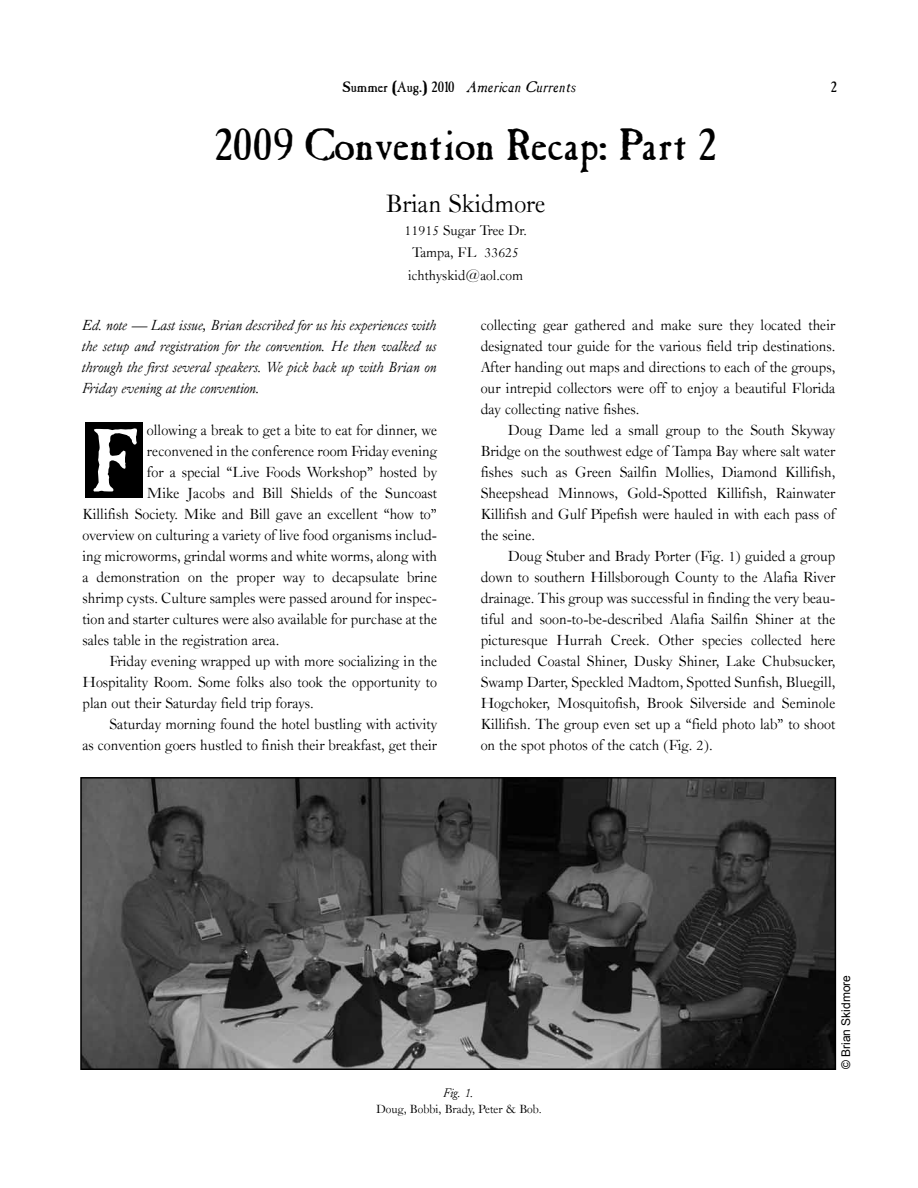
<style>
.page{position:relative;width:918px;height:1188px;background:#fff}
.page>*{position:absolute;margin:0;border:0;box-sizing:border-box;transform-origin:0 0}
.t1{font:90px "Caslon Antique";color:#fff}
.t2{font:45px "Caslon Antique";color:#000}
.t3{font:27px "Caslon Old Face BT";color:#000}
.t4{font:15.75px/21px "Caslon Old Face BT";color:#000;text-align:justify}
.t5{font:italic 15.75px/21px "Caslon Old Face BT";color:#000;text-align:justify}
.t6{font:15px/22.5px "Caslon Old Face BT";color:#000}
.t7{font:15px "Caslon Antique";color:#000}
.t8{font:italic 13.5px "Caslon Old Face BT";color:#000}
.t9{font:12.75px "Caslon Old Face BT";color:#000}
.t10{font:12px "Arial";color:#000}
.s1{font-style:italic}
</style>
<div class="page">
<div style="left:85px;top:422px;width:57px;height:76px;background:#000"></div>
<img style="left:83px;top:780px;width:750px;height:287px">
<div style="left:80px;top:777px;width:756px;height:293px;border:2px solid #000"></div>
<p class="t7" style="left:343px;top:81px;width:234px">Summer (Aug.) 2010 <span class="s1">American Currents</span></p>
<p class="t7" style="left:831px;top:80px;width:8px">2</p>
<h2 class="t2" style="left:215px;top:124px;width:504px">2009 Convention Recap: Part 2</h2>
<h3 class="t3" style="left:386px;top:187px;width:161px">Brian Skidmore</h3>
<p class="t6" style="left:405px;top:218px;width:124px">11915 Sugar Tree Dr.<br>Tampa, FL 33625 ichthyskid@aol.com</p>
<p class="t5" style="left:82px;top:314px;width:356px">Ed. note — Last issue, Brian described for us his experiences with the setup and registration for the convention. He then walked us through the first several speakers. We pick back up with Brian on Friday evening at the convention.</p>
<p class="t4" style="left:147px;top:419px;width:292px">ollowing a break to get a bite to eat for dinner, we</p>
<p class="t4" style="left:147px;top:440px;width:292px">reconvened in the conference room Friday evening</p>
<p class="t4" style="left:147px;top:461px;width:292px">for a special “Live Foods Workshop” hosted by</p>
<p class="t4" style="left:147px;top:482px;width:292px">Mike Jacobs and Bill Shields of the Suncoast</p>
<p class="t4" style="left:82px;top:503px;width:356px">Killifish Society. Mike and Bill gave an excellent “how to”</p>
<p class="t4" style="left:82px;top:524px;width:356px">overview on culturing a variety of live food organisms includ-</p>
<p class="t4" style="left:82px;top:545px;width:356px">ing microworms, grindal worms and white worms, along with</p>
<p class="t4" style="left:82px;top:566px;width:356px">a demonstration on the proper way to decapsulate brine</p>
<p class="t4" style="left:82px;top:587px;width:356px">shrimp cysts. Culture samples were passed around for inspec-</p>
<p class="t4" style="left:82px;top:608px;width:356px">tion and starter cultures were also available for purchase at the</p>
<p class="t4" style="left:82px;top:629px;width:198px">sales table in the registration area.</p>
<p class="t4" style="left:109px;top:650px;width:329px">Friday evening wrapped up with more socializing in the</p>
<p class="t4" style="left:82px;top:671px;width:356px">Hospitality Room. Some folks also took the opportunity to</p>
<p class="t4" style="left:82px;top:692px;width:233px">plan out their Saturday field trip forays.</p>
<p class="t4" style="left:109px;top:713px;width:329px">Saturday morning found the hotel bustling with activity</p>
<p class="t4" style="left:82px;top:734px;width:356px">as convention goers hustled to finish their breakfast, get their</p>
<h1 class="t1" style="left:90px;top:421px;width:49px">F</h1>
<p class="t4" style="left:481px;top:314px;width:356px">collecting gear gathered and make sure they located their designated tour guide for the various field trip destinations.<br>After handing out maps and directions to each of the groups, our intrepid collectors were off to enjoy a beautiful Florida day collecting native fishes.</p>
<p class="t4" style="left:481px;top:419px;width:356px;text-indent:27px">Doug Dame led a small group to the South Skyway Bridge on the southwest edge of Tampa Bay where salt water fishes such as Green Sailfin Mollies, Diamond Killifish, Sheepshead Minnows, Gold-Spotted Killifish, Rainwater Killifish and Gulf Pipefish were hauled in with each pass of the seine.</p>
<p class="t4" style="left:481px;top:545px;width:356px;text-indent:27px">Doug Stuber and Brady Porter (Fig. 1) guided a group down to southern Hillsborough County to the Alafia River drainage. This group was successful in finding the very beau&shy;tiful and soon-to-be-described Alafia Sailfin Shiner at the picturesque Hurrah Creek. Other species collected here included Coastal Shiner, Dusky Shiner, Lake Chubsucker, Swamp Darter, Speckled Madtom, Spotted Sunfish, Bluegill, Hogchoker, Mosquitofish, Brook Silverside and Seminole Killifish. The group even set up a “field photo lab” to shoot on the spot photos of the catch (Fig. 2).</p>
<p class="t10" style="left:838px;top:1069px;width:96px;rotate:-90deg">© Brian Skidmore</p>
<p class="t8" style="left:444px;top:1085px;width:32px">Fig. 1.</p>
<p class="t9" style="left:376px;top:1101px;width:167px">Doug, Bobbi, Brady, Peter &amp; Bob.</p>
</div>
